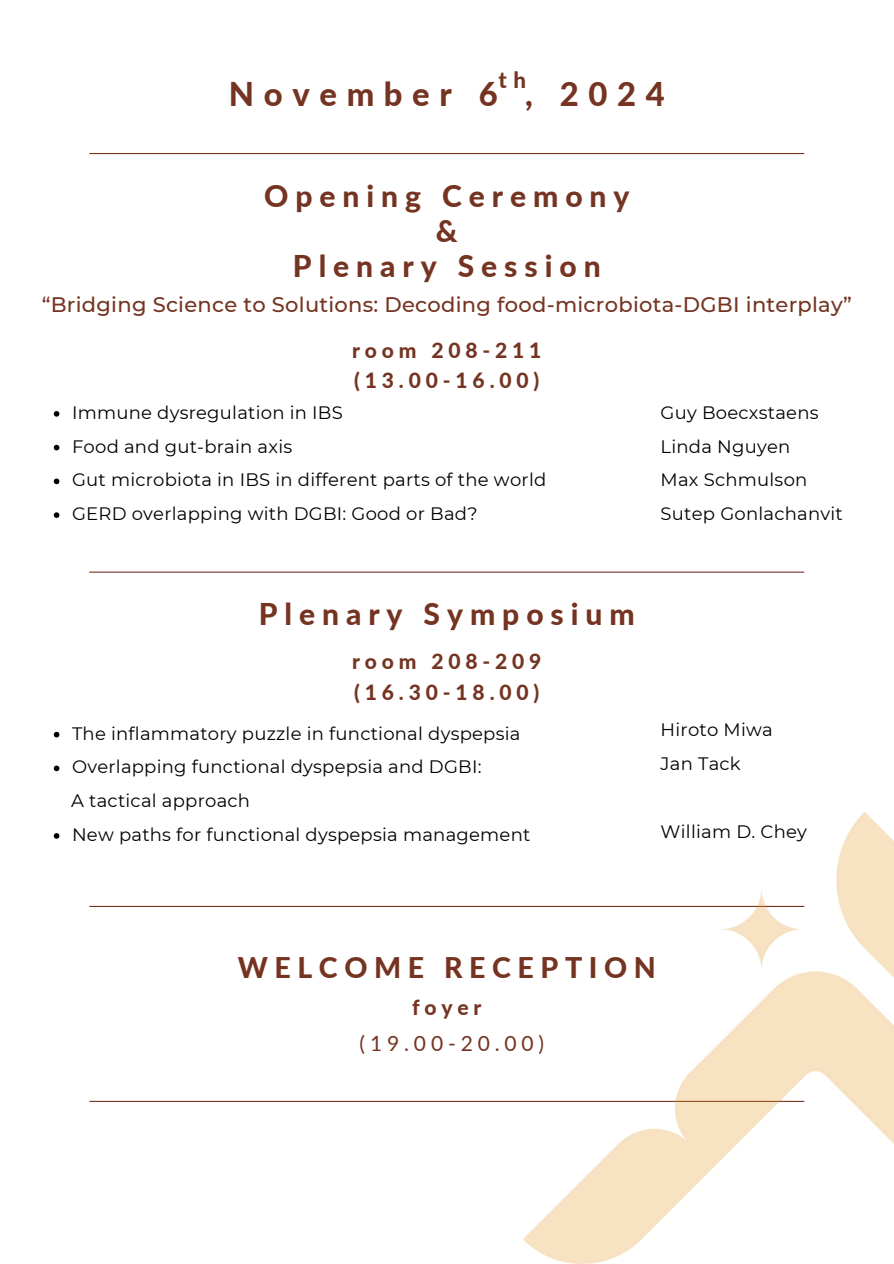
<style>
.page{position:relative;width:894px;height:1264px;background:#fff}
.page>*{position:absolute;margin:0;border:0;box-sizing:border-box;transform-origin:0 0}
.t1{font:800 32.7px "Lato";letter-spacing:.295em;color:#753422}
.t2{font:800 30px "Lato";letter-spacing:.23em;color:#753422}
.t3{font:800 28.5px "Lato";letter-spacing:.23em;color:#753422}
.t4{font:800 22.2px "Lato";color:#753422}
.t5{font:500 21px "Montserrat";letter-spacing:.015em;color:#753422}
.t6{font:800 21px "Lato";letter-spacing:.23em;color:#753422}
.t7{font:21px "Lato";letter-spacing:.23em;color:#753422}
.t8{font:18px "Montserrat";letter-spacing:.015em;color:#000}
</style>
<div class="page">
<hr style="left:89px;top:571px;width:715px;height:1px;background:#753422">
<hr style="left:89px;top:153px;width:715px;height:1px;background:#753422">
<hr style="left:89px;top:905px;width:715px;height:2px;background:#753422">
<hr style="left:89px;top:1100px;width:715px;height:1px;background:#753422">
<svg style="left:54px;top:411px;width:5px;height:5px"></svg>
<svg style="left:54px;top:445px;width:5px;height:5px"></svg>
<svg style="left:54px;top:478px;width:5px;height:6px"></svg>
<svg style="left:54px;top:512px;width:5px;height:6px"></svg>
<svg style="left:54px;top:731px;width:5px;height:6px"></svg>
<svg style="left:54px;top:765px;width:5px;height:6px"></svg>
<svg style="left:54px;top:833px;width:5px;height:5px"></svg>
<img style="left:484px;top:812px;width:409px;height:451px">
<h4 class="t4" style="left:498px;top:66px;width:29px">t h</h4>
<h2 class="t1" style="left:229px;top:74px;width:437px">November 6 , 2024</h2>
<p class="t2" style="left:264px;top:177px;width:367px">Opening Ceremony</p>
<h1 class="t2" style="left:436px;top:212px;width:23px">&amp;</h1>
<h4 class="t2" style="left:293px;top:247px;width:309px">Plenary Session</h4>
<p class="t5" style="left:42px;top:292px;width:811px">“Bridging Science to Solutions: Decoding food-microbiota-DGBI interplay”</p>
<h1 class="t6" style="left:352px;top:337px;width:191px">room 208-211</h1>
<h1 class="t6" style="left:354px;top:367px;width:187px">(13.00-16.00)</h1>
<h1 class="t8" style="left:72px;top:401px;width:272px">Immune dysregulation in IBS</h1>
<h4 class="t8" style="left:72px;top:435px;width:222px">Food and gut-brain axis</h4>
<h4 class="t8" style="left:72px;top:469px;width:475px">Gut microbiota in IBS in different parts of the world</h4>
<p class="t8" style="left:72px;top:503px;width:407px">GERD overlapping with DGBI: Good or Bad?</p>
<p class="t8" style="left:660px;top:401px;width:159px">Guy Boecxstaens</p>
<p class="t8" style="left:660px;top:435px;width:131px">Linda Nguyen</p>
<p class="t8" style="left:660px;top:469px;width:148px">Max Schmulson</p>
<p class="t8" style="left:660px;top:503px;width:184px">Sutep Gonlachanvit</p>
<p class="t2" style="left:259px;top:595px;width:377px">Plenary Symposium</p>
<p class="t6" style="left:352px;top:648px;width:191px">room 208-209</p>
<p class="t6" style="left:354px;top:679px;width:187px">(16.30-18.00)</p>
<p class="t8" style="left:72px;top:722px;width:450px">The inflammatory puzzle in functional dyspepsia</p>
<p class="t8" style="left:72px;top:756px;width:411px">Overlapping functional dyspepsia and DGBI:</p>
<p class="t8" style="left:71px;top:789px;width:180px">A tactical approach</p>
<p class="t8" style="left:72px;top:823px;width:460px">New paths for functional dyspepsia management</p>
<p class="t8" style="left:660px;top:719px;width:114px">Hiroto Miwa</p>
<p class="t8" style="left:660px;top:752px;width:82px">Jan Tack</p>
<p class="t8" style="left:660px;top:820px;width:148px">William D. Chey</p>
<h4 class="t3" style="left:238px;top:950px;width:419px">WELCOME RECEPTION</h4>
<h4 class="t6" style="left:412px;top:994px;width:71px">foyer</h4>
<h4 class="t7" style="left:359px;top:1030px;width:186px">(19.00-20.00)</h4>
</div>
